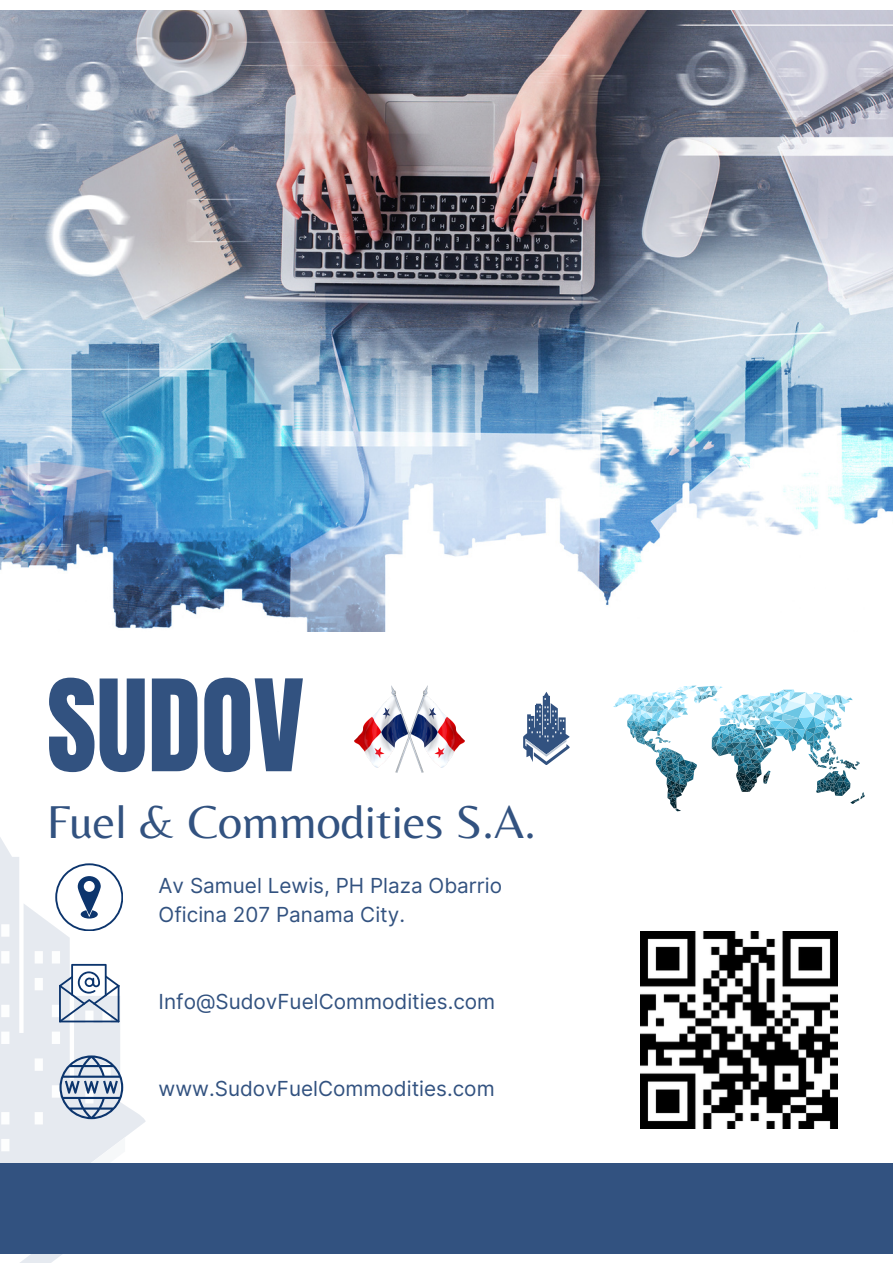
<style>
.page{position:relative;width:893px;height:1264px;background:#fff}
.page>*{position:absolute;margin:0;border:0;box-sizing:border-box;transform-origin:0 0}
.t1{font:107.85px "Anton";color:#325280}
.t2{font:48px "Belleza";color:#325280}
.t3{font:20.7px "Inter";color:#325280}
</style>
<div class="page">
<img style="left:0;top:10px;width:892px;height:621px">
<svg style="left:0;top:837px;width:147px;height:425px"></svg>
<div style="left:0;top:1163px;width:892px;height:90px;background:#325280"></div>
<svg style="left:523px;top:691px;width:47px;height:73px"></svg>
<svg style="left:0;top:863px;width:125px;height:300px"></svg>
<img style="left:640px;top:931px;width:197px;height:197px">
<img style="left:354px;top:685px;width:110px;height:87px">
<svg style="left:613px;top:685px;width:251px;height:126px"></svg>
<p class="t1" style="left:47px;top:648px;width:259px">SUDOV</p>
<p class="t2" style="left:47px;top:793px;width:491px">Fuel &amp; Commodities S.A.</p>
<p class="t3" style="left:159px;top:873px;width:345px">Av Samuel Lewis, PH Plaza Obarrio</p>
<p class="t3" style="left:159px;top:902px;width:248px">Oficina 207 Panama City.</p>
<p class="t3" style="left:159px;top:989px;width:338px">Info@SudovFuelCommodities.com</p>
<p class="t3" style="left:159px;top:1076px;width:337px">www.SudovFuelCommodities.com</p>
</div>
